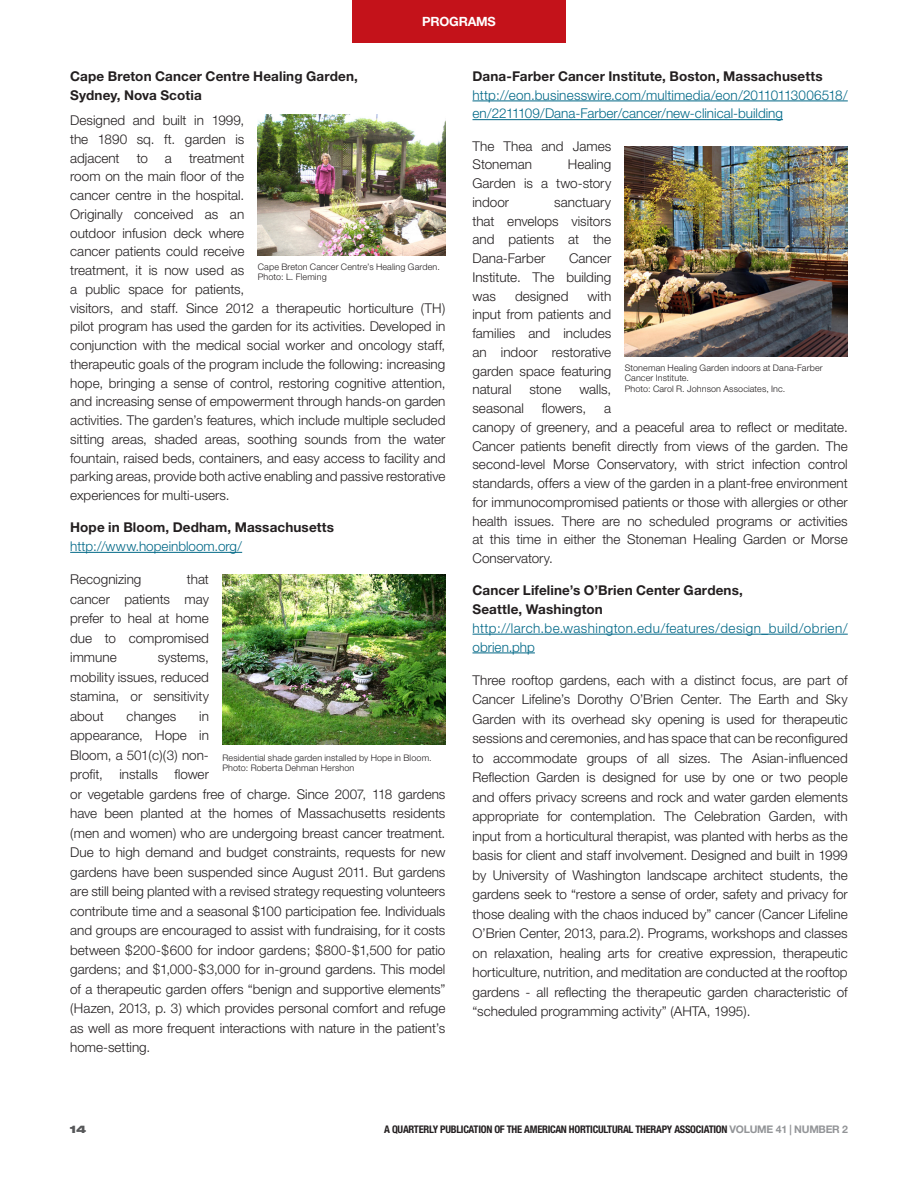
<style>
.page{position:relative;width:918px;height:1188px;background:#fff}
.page>*{position:absolute;margin:0;border:0;box-sizing:border-box;transform-origin:0 0}
.t1{font:300 13.5px/18.8px "Helvetica Neue";color:#231f20;text-align:justify}
.t2{font:700 13.5px/18.8px "Helvetica Neue";letter-spacing:.01em;color:#231f20}
.t3{font:300 13.5px/18.8px "Helvetica Neue";letter-spacing:.005em;color:#006887}
.t4{font:300 13.5px/18.8px "Helvetica Neue";letter-spacing:.03em;color:#006887}
.t5{font:700 12.75px "Helvetica Neue";letter-spacing:-.015em;color:#fff}
.t6{font:700 condensed 10.5px "Helvetica Neue";letter-spacing:-.025em;color:#231f20}
.t7{font:900 expanded 10.5px "Helvetica Neue";color:#57585a}
.t8{font:300 9px/10.5px "Helvetica Neue";letter-spacing:.015em;color:#231f20}
.s1{font-stretch:normal;color:#939598}
</style>
<div class="page">
<hr style="left:70px;top:552px;width:172px;height:1px;background:#006887">
<hr style="left:472px;top:101px;width:376px;height:1px;background:#006887">
<hr style="left:472px;top:119px;width:311px;height:1px;background:#006887">
<hr style="left:472px;top:634px;width:376px;height:1px;background:#006887">
<hr style="left:472px;top:653px;width:63px;height:1px;background:#006887">
<div style="left:352px;top:0;width:214px;height:43px;background:#c4121a"></div>
<img style="left:258px;top:114px;width:188px;height:141px">
<img style="left:625px;top:146px;width:223px;height:210px">
<img style="left:222px;top:574px;width:224px;height:171px">
<p class="t5" style="left:422px;top:13px;width:75px">PROGRAMS</p>
<p class="t2" style="left:70px;top:66px;width:289px">Cape Breton Cancer Centre Healing Garden,<br>Sydney, Nova Scotia</p>
<p class="t1" style="left:70px;top:111px;width:176px">Designed and built in 1999, the 1890 sq. ft. garden is adjacent</p>
<p class="t1" style="left:70px;top:148px;width:377px;text-align:left;text-indent:119px">treatment<br>room on the main floor of the<br>cancer centre in the hospital.<br>Originally conceived as an<br>outdoor infusion deck where<br>cancer patients could receive<br>treatment, it is now used as<br>a public space for patients,<br>visitors, and staff. Since 2012 a therapeutic horticulture (TH) pilot program has used the garden for its activities. Developed in conjunction with the medical social worker and oncology staff, therapeutic goals of the program include the following: increasing hope, bringing a sense of control, restoring cognitive attention, and increasing sense of empowerment through hands-on garden activities. The garden’s features, which include multiple secluded sitting areas, shaded areas, soothing sounds from the water fountain, raised beds, containers, and easy access to facility and parking areas, provide both active enabling and passive restorative experiences for multi-users.</p>
<p class="t2" style="left:70px;top:518px;width:265px">Hope in Bloom, Dedham, Massachusetts</p>
<p class="t3" style="left:70px;top:537px;width:173px">http://www.hopeinbloom.org/</p>
<p class="t1" style="left:70px;top:570px;width:73px">Recognizing</p>
<p class="t1" style="left:137px;top:148px;width:13px">to</p>
<p class="t1" style="left:165px;top:148px;width:9px">a</p>
<p class="t8" style="left:258px;top:261px;width:184px">Cape Breton Cancer Centre’s Healing Garden.<br>Photo: L. Fleming</p>
<p class="t1" style="left:70px;top:569px;width:140px;line-height:19.5px;text-indent:117px">that cancer patients may prefer to heal at home due to compromised immune</p>
<p class="t1" style="left:70px;top:647px;width:140px;line-height:19.5px;text-indent:88px">systems, mobility issues, reduced stamina, or sensitivity about</p>
<p class="t1" style="left:70px;top:706px;width:377px;line-height:19.5px;text-align:left;text-indent:129px">in<br>appearance, Hope in<br>Bloom, a 501(c)(3) non-<br>profit, installs flower<br>or vegetable gardens free of charge. Since 2007, 118 gardens have been planted at the homes of Massachusetts residents (men and women) who are undergoing breast cancer treatment.<br>Due to high demand and budget constraints, requests for new gardens have been suspended since August 2011. But gardens are still being planted with a revised strategy requesting volunteers contribute time and a seasonal $100 participation fee. Individuals and groups are encouraged to assist with fundraising, for it costs between $200-$600 for indoor gardens; $800-$1,500 for patio gardens; and $1,000-$3,000 for in-ground gardens. This model of a therapeutic garden offers “benign and supportive elements” (Hazen, 2013, p. 3) which provides personal comfort and refuge as well as more frequent interactions with nature in the patient’s home-setting.</p>
<p class="t1" style="left:127px;top:706px;width:51px">changes</p>
<p class="t8" style="left:222px;top:752px;width:211px">Residential shade garden installed by Hope in Bloom.<br>Photo: Roberta Dehman Hershon</p>
<p class="t2" style="left:472px;top:66px;width:352px">Dana-Farber Cancer Institute, Boston, Massachusetts</p>
<p class="t3" style="left:472px;top:85px;width:377px">http://eon.businesswire.com/multimedia/eon/20110113006518/ en/2211109/Dana-Farber/cancer/new-clinical-building</p>
<p class="t1" style="left:472px;top:136px;width:140px">The Thea and James<br>Stoneman</p>
<p class="t1" style="left:472px;top:155px;width:140px;text-indent:95px">Healing Garden is a two-story indoor</p>
<p class="t1" style="left:472px;top:192px;width:140px;text-indent:82px">sanctuary that envelops visitors and patients at the Dana-Farber</p>
<p class="t1" style="left:472px;top:249px;width:140px;text-indent:97px">Cancer Institute. The building was</p>
<p class="t1" style="left:472px;top:286px;width:140px;text-indent:115px">with input from patients and families and includes an indoor restorative garden space featuring natural</p>
<p class="t1" style="left:515px;top:286px;width:55px">designed</p>
<p class="t8" style="left:625px;top:362px;width:199px">Stoneman Healing Garden indoors at Dana-Farber<br>Cancer Institute.<br>Photo: Carol R. Johnson Associates, Inc.</p>
<p class="t1" style="left:530px;top:380px;width:33px">stone</p>
<p class="t1" style="left:579px;top:380px;width:33px">walls,</p>
<p class="t1" style="left:472px;top:399px;width:53px">seasonal</p>
<p class="t1" style="left:542px;top:399px;width:46px">flowers,</p>
<p class="t1" style="left:472px;top:399px;width:377px;text-align:left;text-indent:132px">a<br>canopy of greenery, and a peaceful area to reflect or meditate.<br>Cancer patients benefit directly from views of the garden. The second-level Morse Conservatory, with strict infection control standards, offers a view of the garden in a plant-free environment for immunocompromised patients or those with allergies or other health issues. There are no scheduled programs or activities at this time in either the Stoneman Healing Garden or Morse Conservatory.</p>
<p class="t2" style="left:472px;top:581px;width:272px">Cancer Lifeline’s O’Brien Center Gardens,<br>Seattle, Washington</p>
<p class="t4" style="left:472px;top:618px;width:377px">http://larch.be.washington.edu/features/design_build/obrien/ obrien.php</p>
<p class="t1" style="left:472px;top:670px;width:377px;line-height:19.5px">Three rooftop gardens, each with a distinct focus, are part of Cancer Lifeline’s Dorothy O’Brien Center. The Earth and Sky Garden with its overhead sky opening is used for therapeutic sessions and ceremonies, and has space that can be reconfigured to accommodate groups of all sizes. The Asian-influenced Reflection Garden is designed for use by one or two people and offers privacy screens and rock and water garden elements appropriate for contemplation. The Celebration Garden, with input from a horticultural therapist, was planted with herbs as the basis for client and staff involvement. Designed and built in 1999 by University of Washington landscape architect students, the gardens seek to “restore a sense of order, safety and privacy for those dealing with the chaos induced by” cancer (Cancer Lifeline O’Brien Center, 2013, para.2). Programs, workshops and classes on relaxation, healing arts for creative expression, therapeutic horticulture, nutrition, and meditation are conducted at the rooftop gardens - all reflecting the therapeutic garden characteristic of “scheduled programming activity” (AHTA, 1995).</p>
<p class="t7" style="left:70px;top:1122px;width:18px">14</p>
<p class="t6" style="left:384px;top:1123px;width:465px">A QUARTERLY PUBLICATION OF THE AMERICAN HORTICULTURAL THERAPY ASSOCIATION <span class="s1">VOLUME 41 | NUMBER 2</span></p>
</div>
